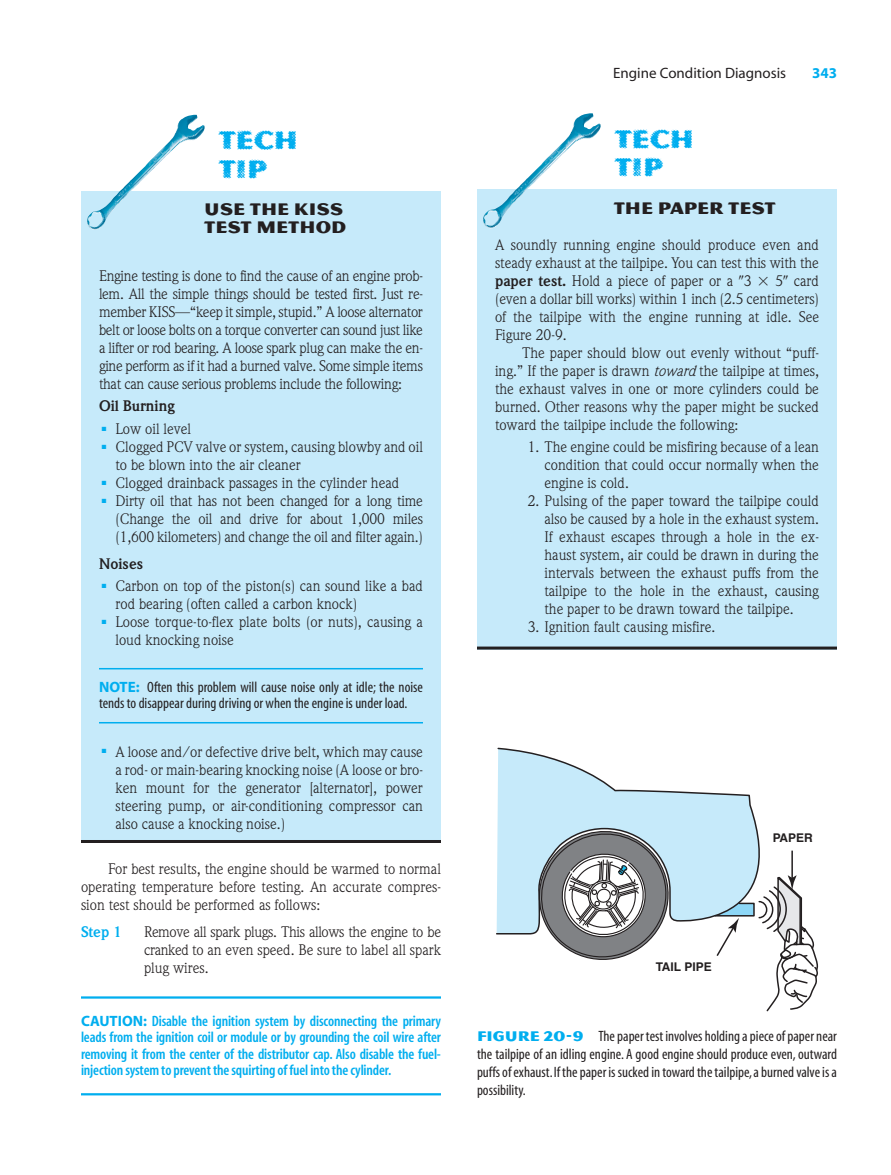
<style>
.page{position:relative;width:891px;height:1175px;background:#fff}
.page>*{position:absolute;margin:0;border:0;box-sizing:border-box;transform-origin:0 0}
.t1{font:27px/28.5px "Magnesium Grime";color:#00aeef}
.t2{font:18px/18px "Magnesium MVB";color:#231f20}
.t3{font:15px/18px "Weidemann";color:#231f20;text-align:justify}
.t4{font:condensed 15px/18px "Myriad";color:#231f20;text-align:justify}
.t5{font:600 condensed 15px/16.5px "Myriad";letter-spacing:-.01em;color:#00aeef;text-align:justify}
.t6{font:15px "Myriad";color:#231f20}
.t7{font:700 15px "Weidemann";color:#231f20}
.t8{font:700 15px "Weidemann";color:#00aeef}
.t9{font:700 15px "Myriad";color:#00aeef}
.t10{font:700 12px "Helvetica";color:#231f20}
.s1{font-weight:700;font-stretch:normal;color:#00aeef}
.s2{font-weight:700;font-stretch:normal}
.s3{font-weight:700}
.s4{font-family:"Mathematical Pi One"}
.s5{font-style:italic}
.s6{font-family:"Magnesium MVB";font-stretch:normal;color:#00aeef}
</style>
<div class="page">
<svg style="left:496px;top:747px;width:264px;height:188px"></svg>
<svg style="left:535px;top:826px;width:142px;height:134px"></svg>
<hr style="left:791px;top:850px;width:2px;height:29px;background:#231f20">
<svg style="left:714px;top:874px;width:104px;height:138px"></svg>
<hr style="left:81px;top:996px;width:360px;height:2px;background:#00aeef">
<hr style="left:81px;top:1093px;width:360px;height:2px;background:#00aeef">
<div style="left:81px;top:191px;width:360px;height:651px;background:#c6eafa"></div>
<hr style="left:99px;top:668px;width:324px;height:1px;background:#00aeef">
<hr style="left:99px;top:722px;width:324px;height:1px;background:#00aeef">
<hr style="left:81px;top:840px;width:360px;height:3px;background:#231f20">
<img style="left:87px;top:115px;width:118px;height:115px">
<div style="left:477px;top:190px;width:360px;height:460px;background:#c6eafa"></div>
<hr style="left:477px;top:646px;width:360px;height:3px;background:#231f20">
<img style="left:483px;top:113px;width:119px;height:116px">
<h1 class="t1" style="left:219px;top:125px;width:81px">TECH<br>TIP</h1>
<p class="t2" style="left:204px;top:200px;width:144px">USE THE KISS<br>TEST METHOD</p>
<p class="t3" style="left:99px;top:268px;width:325px">Engine testing is done to find the cause of an engine prob&shy;lem. All the simple things should be tested first. Just re&shy;member KISS—“keep it simple, stupid.” A loose alternator belt or loose bolts on a torque converter can sound just like a lifter or rod bearing. A loose spark plug can make the en&shy;gine perform as if it had a burned valve. Some simple items that can cause serious problems include the following:</p>
<p class="t7" style="left:99px;top:400px;width:77px">Oil Burning</p>
<p class="t3" style="left:102px;top:421px;width:91px"><sup>■</sup> Low oil level</p>
<p class="t3" style="left:116px;top:439px;width:309px;text-indent:-14px"><sup>■</sup> Clogged PCV valve or system, causing blowby and oil to be blown into the air cleaner</p>
<p class="t3" style="left:102px;top:475px;width:299px"><sup>■</sup> Clogged drainback passages in the cylinder head</p>
<p class="t3" style="left:116px;top:493px;width:309px;text-indent:-14px"><sup>■</sup> Dirty oil that has not been changed for a long time (Change the oil and drive for about 1,000 miles (1,600 kilometers) and change the oil and filter again.)</p>
<p class="t7" style="left:99px;top:558px;width:46px">Noises</p>
<p class="t3" style="left:116px;top:578px;width:309px;text-indent:-14px"><sup>■</sup> Carbon on top of the piston(s) can sound like a bad rod bearing (often called a carbon knock)</p>
<p class="t3" style="left:116px;top:614px;width:309px;text-indent:-14px"><sup>■</sup> Loose torque-to-flex plate bolts (or nuts), causing a loud knocking noise</p>
<p class="t4" style="left:99px;top:680px;width:325px;line-height:16.5px"><span class="s1">NOTE:</span> Often this problem will cause noise only at idle; the noise tends to disappear during driving or when the engine is under load.</p>
<p class="t3" style="left:116px;top:743px;width:309px;text-indent:-14px"><sup>■</sup> A loose and/or defective drive belt, which may cause a rod- or main-bearing knocking noise (A loose or bro&shy;ken mount for the generator [alternator], power steering pump, or air-conditioning compressor can also cause a knocking noise.)</p>
<p class="t3" style="left:81px;top:861px;width:361px;text-indent:27px">For best results, the engine should be warmed to normal operating temperature before testing. An accurate compres&shy;sion test should be performed as follows:</p>
<p class="t8" style="left:81px;top:926px;width:42px">Step 1</p>
<p class="t3" style="left:144px;top:924px;width:299px">Remove all spark plugs. This allows the engine to be cranked to an even speed. Be sure to label all spark plug wires.</p>
<p class="t5" style="left:81px;top:1013px;width:362px"><span class="s2">CAUTION:</span> Disable the ignition system by disconnecting the primary leads from the ignition coil or module or by grounding the coil wire after removing it from the center of the distributor cap. Also disable the fuel&shy;injection system to prevent the squirting of fuel into the cylinder.</p>
<p class="t6" style="left:613px;top:67px;width:174px">Engine Condition Diagnosis</p>
<p class="t9" style="left:812px;top:67px;width:26px">343</p>
<h1 class="t1" style="left:615px;top:124px;width:81px">TECH<br>TIP</h1>
<p class="t2" style="left:614px;top:198px;width:164px">THE PAPER TEST</p>
<p class="t3" style="left:495px;top:237px;width:325px">A soundly running engine should produce even and steady exhaust at the tailpipe. You can test this with the <span class="s3">paper test.</span> Hold a piece of paper or a <span class="s4">-</span>3</p>
<p class="t3" style="left:495px;top:273px;width:326px;text-indent:280px">5<span class="s4">-</span> card (even a dollar bill works) within 1 inch (2.5 centimeters) of the tailpipe with the engine running at idle. See Figure 20-9.</p>
<p class="t3" style="left:495px;top:345px;width:326px;text-indent:27px">The paper should blow out evenly without “puff&shy;ing.” If the paper is drawn <span class="s5">toward</span> the tailpipe at times, the exhaust valves in one or more cylinders could be burned. Other reasons why the paper might be sucked toward the tailpipe include the following:</p>
<p class="t3" style="left:545px;top:439px;width:276px;text-indent:-17px">1. The engine could be misfiring because of a lean condition that could occur normally when the engine is cold.</p>
<p class="t3" style="left:545px;top:493px;width:276px;text-indent:-17px">2. Pulsing of the paper toward the tailpipe could also be caused by a hole in the exhaust system.<br>If exhaust escapes through a hole in the ex&shy;haust system, air could be drawn in during the intervals between the exhaust puffs from the tailpipe to the hole in the exhaust, causing the paper to be drawn toward the tailpipe.</p>
<p class="t3" style="left:528px;top:619px;width:189px">3. Ignition fault causing misfire.</p>
<p class="t10" style="left:656px;top:962px;width:58px">TAIL PIPE</p>
<p class="t10" style="left:773px;top:833px;width:42px">PAPER</p>
<p class="t4" style="left:477px;top:1028px;width:362px"><span class="s6">FIGURE 20-9</span> The paper test involves holding a piece of paper near the tailpipe of an idling engine. A good engine should produce even, outward puffs of exhaust.If the paper is sucked in toward the tailpipe,a burned valve is a possibility.</p>
</div>
